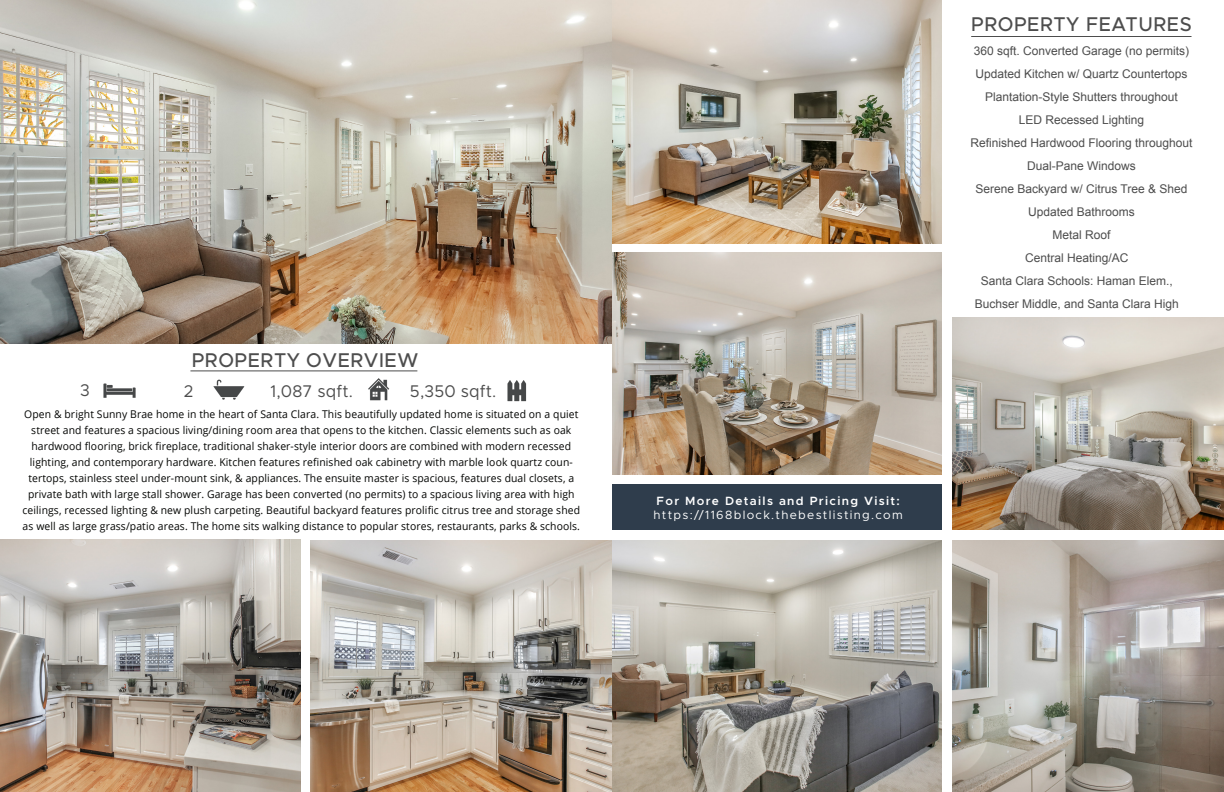
<style>
.page{position:relative;width:1224px;height:792px;background:#fff}
.page>*{position:absolute;margin:0;border:0;box-sizing:border-box;transform-origin:0 0}
.t1{font:500 20px "Metropolis";letter-spacing:.03em;color:#4d4d4d}
.t2{font:17px "Metropolis";letter-spacing:.01em;color:#4d4d4d}
.t3{font:12px "Arial";color:#4d4d4d}
.t4{font:12px "Metropolis";letter-spacing:.11em;color:#fff}
.t5{font:600 12px "Metropolis";letter-spacing:.11em;color:#fff}
.t6{font:10.7px/16px "Open Sans";letter-spacing:.01em;color:#040503;text-align:center}
</style>
<div class="page">
<img style="left:0;top:0;width:612px;height:344px">
<img style="left:953px;top:317px;width:271px;height:213px">
<div style="left:612px;top:484px;width:330px;height:46px;background:#2f3d4c"></div>
<img style="left:612px;top:252px;width:330px;height:222px">
<img style="left:612px;top:0;width:330px;height:244px">
<img style="left:310px;top:540px;width:632px;height:252px">
<img style="left:0;top:540px;width:301px;height:252px">
<hr style="left:190px;top:370px;width:227px;height:1px;background:#4d4d4d">
<hr style="left:971px;top:36px;width:221px;height:1px;background:#4d4d4d">
<img style="left:953px;top:540px;width:271px;height:252px">
<img style="left:103px;top:383px;width:33px;height:15px">
<img style="left:213px;top:379px;width:32px;height:21px">
<img style="left:368px;top:378px;width:22px;height:23px">
<img style="left:507px;top:380px;width:20px;height:22px">
<p class="t1" style="left:192px;top:347px;width:228px">PROPERTY OVERVIEW</p>
<p class="t2" style="left:80px;top:380px;width:11px">3</p>
<p class="t2" style="left:184px;top:381px;width:11px">2</p>
<p class="t2" style="left:270px;top:381px;width:84px">1,087 sqft.</p>
<p class="t2" style="left:410px;top:380px;width:88px">5,350 sqft.</p>
<p class="t6" style="left:23px;top:406px;width:559px">Open &amp; bright Sunny Brae home in the heart of Santa Clara. This beautifully updated home is situated on a quiet street and features a spacious living/dining room area that opens to the kitchen. Classic elements such as oak hardwood flooring, brick fireplace, traditional shaker-style interior doors are combined with modern recessed lighting, and contemporary hardware. Kitchen features refinished oak cabinetry with marble look quartz coun&shy;tertops, stainless steel under-mount sink, &amp; appliances. The ensuite master is spacious, features dual closets, a private bath with large stall shower. Garage has been converted (no permits) to a spacious living area with high ceilings, recessed lighting &amp; new plush carpeting. Beautiful backyard features prolific citrus tree and storage shed as well as large grass/patio areas. The home sits walking distance to popular stores, restaurants, parks &amp; schools.</p>
<p class="t1" style="left:971px;top:11px;width:222px">PROPERTY FEATURES</p>
<p class="t3" style="left:974px;top:43px;width:217px">360 sqft. Converted Garage (no permits)</p>
<p class="t3" style="left:975px;top:66px;width:214px">Updated Kitchen w/ Quartz Countertops</p>
<p class="t3" style="left:985px;top:89px;width:194px">Plantation-Style Shutters throughout</p>
<p class="t3" style="left:1019px;top:112px;width:127px">LED Recessed Lighting</p>
<p class="t3" style="left:970px;top:135px;width:224px">Refinished Hardwood Flooring throughout</p>
<p class="t3" style="left:1027px;top:158px;width:110px">Dual-Pane Windows</p>
<p class="t3" style="left:975px;top:181px;width:214px">Serene Backyard w/ Citrus Tree &amp; Shed</p>
<p class="t3" style="left:1028px;top:204px;width:108px">Updated Bathrooms</p>
<p class="t3" style="left:1052px;top:227px;width:60px">Metal Roof</p>
<p class="t3" style="left:1025px;top:250px;width:105px">Central Heating/AC</p>
<p class="t3" style="left:981px;top:273px;width:194px">Santa Clara Schools: Haman Elem.,</p>
<p class="t3" style="left:975px;top:296px;width:206px">Buchser Middle, and Santa Clara High</p>
<p class="t5" style="left:657px;top:493px;width:245px">For More Details and Pricing Visit:</p>
<p class="t4" style="left:654px;top:507px;width:251px">https://1168block.thebestlisting.com</p>
</div>
